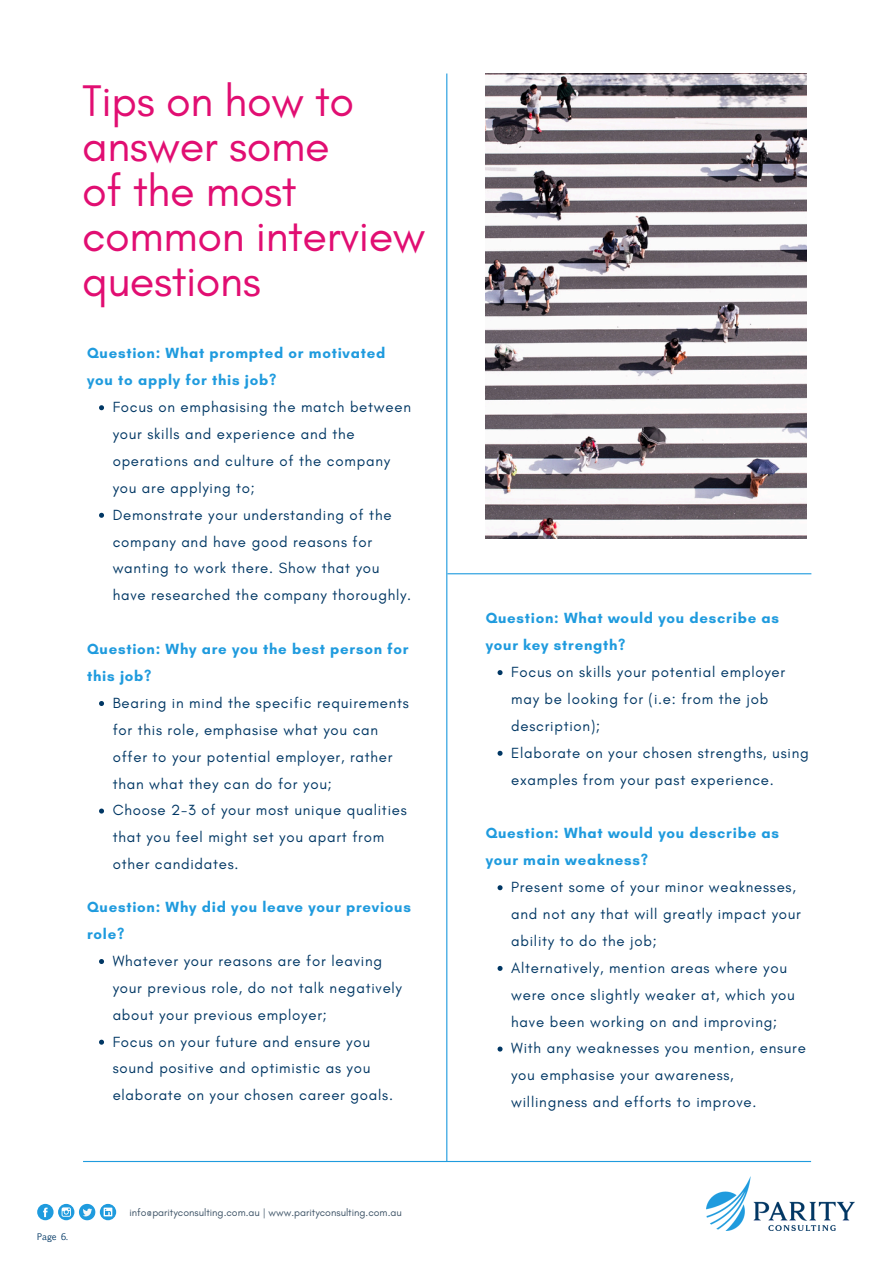
<style>
.page{position:relative;width:894px;height:1264px;background:#fff}
.page>*{position:absolute;margin:0;border:0;box-sizing:border-box;transform-origin:0 0}
.t1{font:45px/45px "Glacial Indifference";letter-spacing:-.01em;color:#e10e72}
.t2{font:15px/26.8px "Glacial Indifference";letter-spacing:.05em;color:#003764}
.t3{font:700 15px/26.8px "Glacial Indifference";letter-spacing:.05em;color:#1f9bde}
.t4{font:10.5px "Glacial Indifference";color:#3d5366}
.t5{font:8.7px "Euphemia UCAS";color:#003764}
</style>
<div class="page">
<hr style="left:446px;top:73px;width:1px;height:1088px;background:#1f9bde">
<svg style="left:99px;top:405px;width:5px;height:5px"></svg>
<svg style="left:99px;top:513px;width:5px;height:5px"></svg>
<svg style="left:99px;top:701px;width:5px;height:5px"></svg>
<svg style="left:99px;top:808px;width:5px;height:5px"></svg>
<hr style="left:83px;top:1160px;width:727px;height:1px;background:#1f9bde">
<svg style="left:37px;top:1203px;width:79px;height:17px"></svg>
<img style="left:706px;top:1176px;width:148px;height:54px">
<img style="left:485px;top:73px;width:321px;height:465px">
<svg style="left:497px;top:670px;width:5px;height:5px"></svg>
<svg style="left:497px;top:750px;width:5px;height:5px"></svg>
<svg style="left:497px;top:885px;width:5px;height:5px"></svg>
<svg style="left:497px;top:965px;width:5px;height:5px"></svg>
<svg style="left:497px;top:1046px;width:5px;height:5px"></svg>
<svg style="left:99px;top:959px;width:5px;height:5px"></svg>
<svg style="left:99px;top:1039px;width:5px;height:5px"></svg>
<hr style="left:447px;top:573px;width:364px;height:1px;background:#1f9bde">
<p class="t1" style="left:82px;top:78px;width:345px">Tips on how to answer some<br>of the most common interview questions</p>
<h1 class="t3" style="left:87px;top:339px;width:299px">Question: What prompted or motivated you to apply for this job?</h1>
<h2 class="t2" style="left:113px;top:393px;width:300px">Focus on emphasising the match between your skills and experience and the operations and culture of the company you are applying to;</h2>
<p class="t2" style="left:113px;top:501px;width:300px">Demonstrate your understanding of the company and have good reasons for wanting to work there. Show that you have researched the company thoroughly.</p>
<p class="t3" style="left:87px;top:635px;width:323px">Question: Why are you the best person for this job?</p>
<h2 class="t2" style="left:113px;top:689px;width:298px">Bearing in mind the specific requirements for this role, emphasise what you can offer to your potential employer, rather than what they can do for you;</h2>
<p class="t2" style="left:113px;top:796px;width:295px">Choose 2-3 of your most unique qualities that you feel might set you apart from other candidates.</p>
<p class="t3" style="left:87px;top:893px;width:325px">Question: Why did you leave your previous role?</p>
<p class="t2" style="left:113px;top:947px;width:291px">Whatever your reasons are for leaving your previous role, do not talk negatively about your previous employer;</p>
<p class="t2" style="left:113px;top:1027px;width:282px">Focus on your future and ensure you sound positive and optimistic as you elaborate on your chosen career goals.</p>
<p class="t5" style="left:37px;top:1230px;width:32px">Page 6.</p>
<p class="t4" style="left:129px;top:1205px;width:274px">info@parityconsulting.com.au | www.parityconsulting.com.au</p>
<h2 class="t3" style="left:485px;top:604px;width:295px">Question: What would you describe as your key strength?</h2>
<p class="t2" style="left:511px;top:658px;width:275px">Focus on skills your potential employer may be looking for (i.e: from the job description);</p>
<p class="t2" style="left:511px;top:739px;width:299px">Elaborate on your chosen strengths, using examples from your past experience.</p>
<p class="t3" style="left:485px;top:819px;width:295px">Question: What would you describe as your main weakness?</p>
<h2 class="t2" style="left:511px;top:873px;width:291px">Present some of your minor weaknesses, and not any that will greatly impact your ability to do the job;</h2>
<p class="t2" style="left:511px;top:954px;width:285px">Alternatively, mention areas where you were once slightly weaker at, which you have been working on and improving;</p>
<p class="t2" style="left:511px;top:1034px;width:296px">With any weaknesses you mention, ensure you emphasise your awareness, willingness and efforts to improve.</p>
</div>
